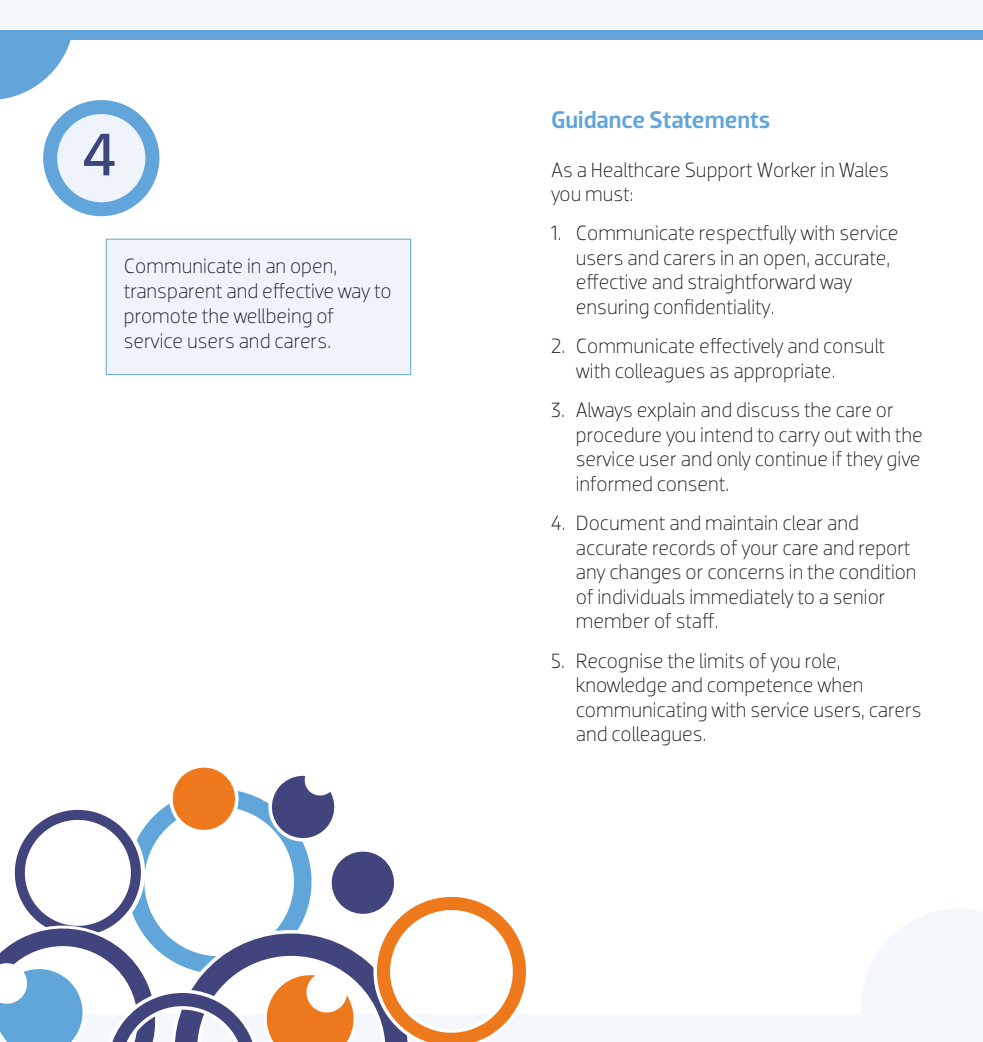
<style>
.page{position:relative;width:983px;height:1042px;background:#fff}
.page>*{position:absolute;margin:0;border:0;box-sizing:border-box;transform-origin:0 0}
.t1{font:59.5px "Frutiger";color:#3d457d}
.t2{font:500 24.5px "Dobra";color:#61a5db}
.t3{font:300 21px/24.5px "Dobra";color:#1b1c20}
</style>
<div class="page">
<div style="left:0;top:0;width:982px;height:40px;background:#61a5db"></div>
<div style="left:0;top:1014px;width:982px;height:28px;background:#f4f8fc"></div>
<div style="left:0;top:0;width:982px;height:30px;background:#f4f8fc"></div>
<svg style="left:0;top:40px;width:159px;height:176px"></svg>
<svg style="left:861px;top:909px;width:121px;height:105px"></svg>
<div style="left:106px;top:239px;width:304px;height:135px;background:#eff4fb"></div>
<div style="left:106px;top:239px;width:305px;height:136px;border:1px solid #61a5db"></div>
<svg style="left:0;top:767px;width:526px;height:275px"></svg>
<h1 class="t1" style="left:83px;top:131px;width:35px">4</h1>
<p class="t3" style="left:124px;top:255px;width:269px;line-height:25.2px">Communicate in an open, transparent and effective way to promote the wellbeing of service users and carers.</p>
<p class="t2" style="left:551px;top:110px;width:221px">Guidance Statements</p>
<p class="t3" style="left:551px;top:159px;width:339px">As a Healthcare Support Worker in Wales you must:</p>
<p class="t3" style="left:575px;top:223px;width:324px;text-indent:-25px">1. Communicate respectfully with service users and carers in an open, accurate, effective and straightforward way ensuring confidentiality.</p>
<p class="t3" style="left:575px;top:336px;width:311px;text-indent:-25px">2. Communicate effectively and consult with colleagues as appropriate.</p>
<p class="t3" style="left:575px;top:400px;width:348px;text-indent:-25px">3. Always explain and discuss the care or procedure you intend to carry out with the service user and only continue if they give informed consent.</p>
<p class="t3" style="left:575px;top:513px;width:342px;text-indent:-25px">4. Document and maintain clear and accurate records of your care and report any changes or concerns in the condition of individuals immediately to a senior member of staff.</p>
<p class="t3" style="left:575px;top:650px;width:347px;text-indent:-25px">5. Recognise the limits of you role, knowledge and competence when communicating with service users, carers and colleagues.</p>
</div>
